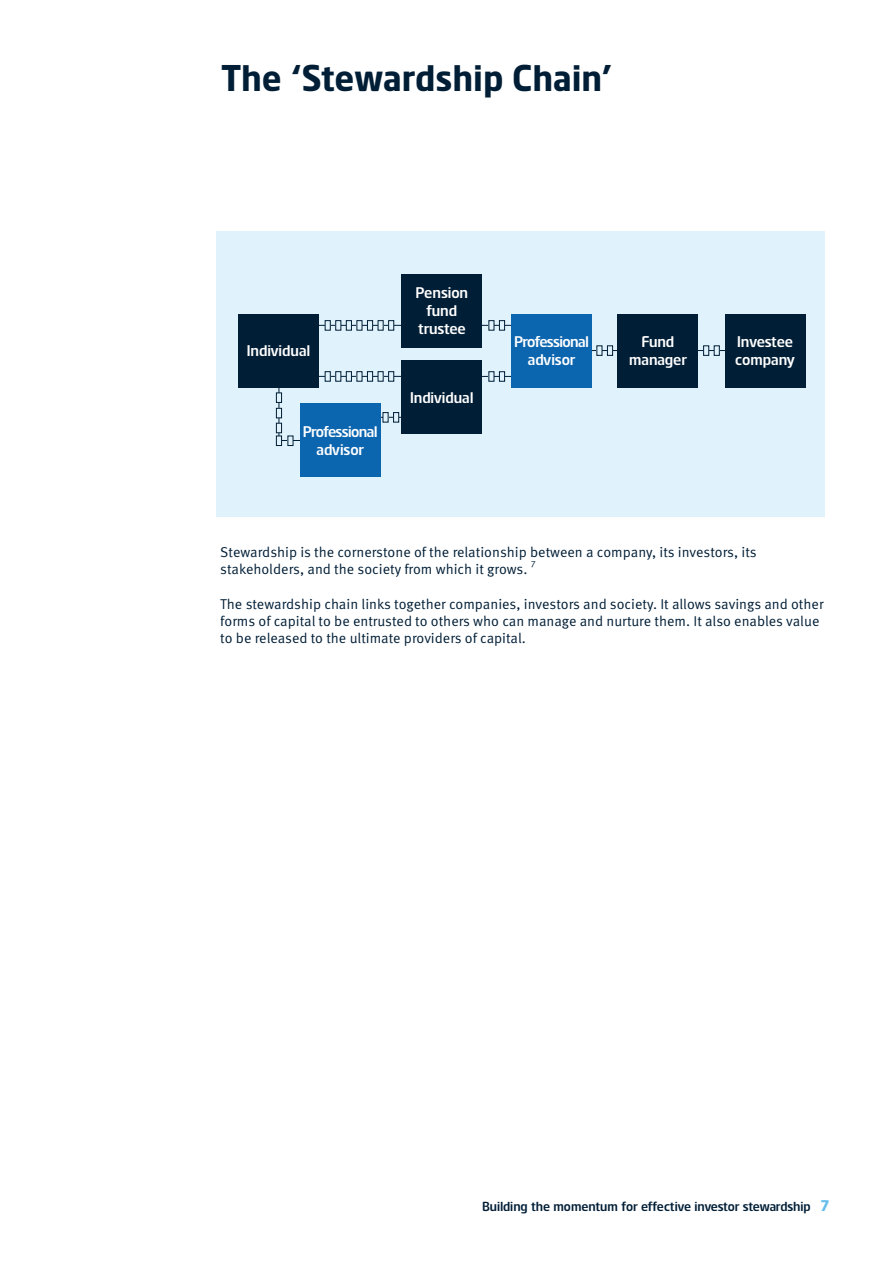
<style>
.page{position:relative;width:893px;height:1263px;background:#fff}
.page>*{position:absolute;margin:0;border:0;box-sizing:border-box;transform-origin:0 0}
.t1{font:700 36px "Standard Life";color:#001e36}
.t2{font:15px/18px "Standard Life";color:#fff;text-align:center}
.t3{font:15px/18px "Standard Life";letter-spacing:-.035em;color:#fff;text-align:center}
.t4{font:14.25px/17.2px "Meta Standard Life Pro TF Norm";color:#001e36}
.t5{font:12.75px "Standard Life";color:#001e36}
.t6{font:9px "Meta Standard Life Pro TF Norm";color:#001e36}
.s1{font-weight:700;font-size:15px;color:#65beec}
</style>
<div class="page">
<div style="left:217px;top:231px;width:608px;height:286px;background:#e0f2fb"></div>
<div style="left:238px;top:314px;width:81px;height:73px;background:#001e36"></div>
<div style="left:617px;top:314px;width:81px;height:73px;background:#001e36"></div>
<div style="left:725px;top:314px;width:80px;height:73px;background:#001e36"></div>
<hr style="left:318px;top:325px;width:84px;height:1px;background:#001e36">
<hr style="left:482px;top:325px;width:32px;height:1px;background:#001e36">
<hr style="left:590px;top:350px;width:32px;height:1px;background:#001e36">
<hr style="left:696px;top:350px;width:33px;height:1px;background:#001e36">
<hr style="left:482px;top:376px;width:32px;height:1px;background:#001e36">
<hr style="left:376px;top:417px;width:33px;height:1px;background:#001e36">
<hr style="left:318px;top:376px;width:84px;height:1px;background:#001e36">
<svg style="left:488px;top:320px;width:17px;height:11px"></svg>
<svg style="left:596px;top:345px;width:17px;height:11px"></svg>
<svg style="left:703px;top:345px;width:17px;height:11px"></svg>
<svg style="left:488px;top:371px;width:17px;height:11px"></svg>
<svg style="left:382px;top:412px;width:17px;height:11px"></svg>
<svg style="left:324px;top:320px;width:70px;height:11px"></svg>
<svg style="left:324px;top:371px;width:70px;height:11px"></svg>
<svg style="left:276px;top:387px;width:25px;height:59px"></svg>
<div style="left:511px;top:314px;width:81px;height:73px;background:#0c65af"></div>
<div style="left:401px;top:274px;width:81px;height:74px;background:#001e36"></div>
<div style="left:300px;top:403px;width:81px;height:74px;background:#0c65af"></div>
<div style="left:401px;top:360px;width:81px;height:74px;background:#001e36"></div>
<h1 class="t1" style="left:222px;top:56px;width:391px">The ‘Stewardship Chain’</h1>
<p class="t2" style="left:415px;top:284px;width:54px">Pension fund trustee</p>
<p class="t3" style="left:514px;top:333px;width:76px">Professional advisor</p>
<p class="t2" style="left:247px;top:342px;width:65px">Individual</p>
<p class="t2" style="left:629px;top:333px;width:59px">Fund manager</p>
<p class="t2" style="left:735px;top:333px;width:61px;text-align:left">Investee company</p>
<p class="t3" style="left:303px;top:422px;width:76px">Professional advisor</p>
<p class="t2" style="left:410px;top:388px;width:65px">Individual</p>
<p class="t4" style="left:220px;top:543px;width:538px">Stewardship is the cornerstone of the relationship between a company, its investors, its stakeholders, and the society from which it grows.</p>
<p class="t6" style="left:531px;top:557px;width:7px">7</p>
<p class="t4" style="left:220px;top:594px;width:605px">The stewardship chain links together companies, investors and society. It allows savings and other forms of capital to be entrusted to others who can manage and nurture them. It also enables value to be released to the ultimate providers of capital.</p>
<p class="t5" style="left:482px;top:1198px;width:348px">Building the momentum for effective investor stewardship <span class="s1">7</span></p>
</div>
